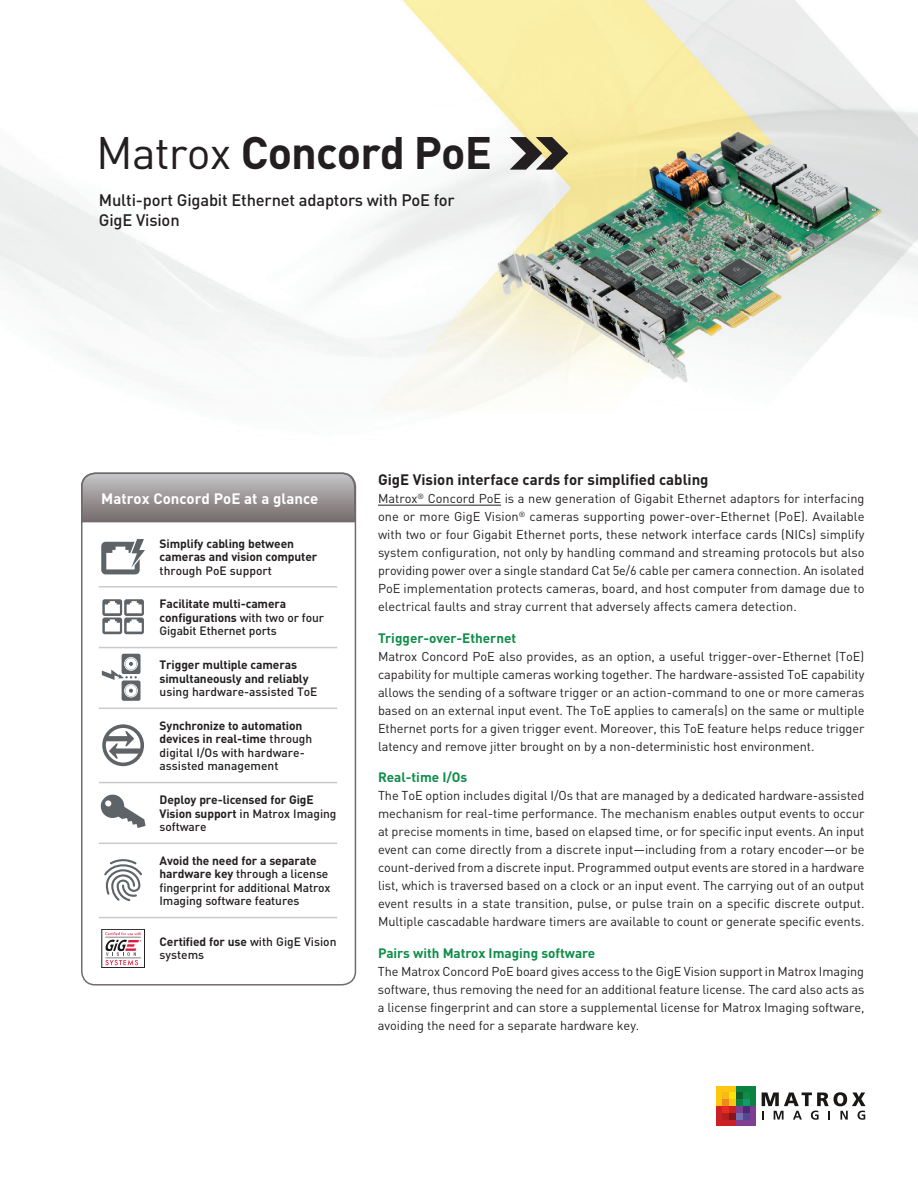
<style>
.page{position:relative;width:918px;height:1188px;background:#fff}
.page>*{position:absolute;margin:0;border:0;box-sizing:border-box;transform-origin:0 0}
.t1{font:700 45px "DIN";letter-spacing:-.02em;color:#231f20}
.t2{font:500 16.5px/19.5px "DIN";letter-spacing:-.01em;color:#231f20}
.t3{font:700 15px "DIN";color:#231f20}
.t4{font:700 15px "DIN";color:#fff}
.t5{font:700 13.5px "DIN";color:#0f8d49}
.t6{font:12.75px/18px "DIN";letter-spacing:-.005em;color:#231f20;text-align:justify}
.t7{font:500 12px/13.5px "DIN";color:#231f20}
.t8{font:700 12px/13.5px "DIN";letter-spacing:-.01em;color:#231f20}
.s1{font-weight:400}
.s2{font-weight:500}
.s3{font-weight:700}
</style>
<div class="page">
<img style="left:0;top:0;width:918px;height:522px">
<hr style="left:99px;top:708px;width:238px;height:1px;background:#c9cacc">
<hr style="left:99px;top:782px;width:238px;height:1px;background:#c9cacc">
<hr style="left:99px;top:843px;width:238px;height:1px;background:#c9cacc">
<hr style="left:99px;top:917px;width:238px;height:1px;background:#c9cacc">
<hr style="left:99px;top:647px;width:238px;height:1px;background:#c9cacc">
<hr style="left:99px;top:586px;width:238px;height:2px;background:#c9cacc">
<div style="left:717px;top:1087px;width:19px;height:19px;background:#fcc70d"></div>
<div style="left:717px;top:1106px;width:19px;height:19px;background:#ca2026"></div>
<div style="left:736px;top:1106px;width:19px;height:19px;background:#803e90"></div>
<div style="left:736px;top:1087px;width:19px;height:19px;background:#0a8242"></div>
<div style="left:729px;top:1093px;width:7px;height:6px;background:#fae309"></div>
<div style="left:743px;top:1113px;width:6px;height:7px;background:#524896"></div>
<div style="left:743px;top:1106px;width:6px;height:7px;background:#492b72"></div>
<div style="left:736px;top:1093px;width:7px;height:6px;background:#105e31"></div>
<div style="left:722px;top:1099px;width:7px;height:7px;background:#f18721"></div>
<div style="left:722px;top:1093px;width:7px;height:6px;background:#f8b916"></div>
<div style="left:722px;top:1113px;width:7px;height:7px;background:#b41f23"></div>
<div style="left:722px;top:1106px;width:7px;height:7px;background:#e62a24"></div>
<div style="left:729px;top:1113px;width:7px;height:7px;background:#841718"></div>
<div style="left:736px;top:1113px;width:7px;height:7px;background:#7472b1"></div>
<div style="left:743px;top:1099px;width:6px;height:7px;background:#15986b"></div>
<svg style="left:762px;top:1092px;width:104px;height:28px"></svg>
<svg style="left:101px;top:539px;width:44px;height:35px"></svg>
<svg style="left:104px;top:859px;width:38px;height:42px"></svg>
<svg style="left:102px;top:599px;width:42px;height:35px"></svg>
<svg style="left:102px;top:654px;width:39px;height:47px"></svg>
<svg style="left:102px;top:724px;width:42px;height:42px"></svg>
<svg style="left:101px;top:795px;width:44px;height:33px"></svg>
<div style="left:102px;top:929px;width:43px;height:39px;border:1px solid #231f20"></div>
<svg style="left:105px;top:932px;width:36px;height:33px"></svg>
<hr style="left:105px;top:958px;width:36px;height:1px;background:#808285">
<hr style="left:105px;top:937px;width:36px;height:1px;background:#808285">
<svg style="left:510px;top:137px;width:58px;height:33px"></svg>
<svg style="left:80px;top:472px;width:276px;height:51px;background:#9b9697"></svg>
<hr style="left:378px;top:505px;width:123px;height:1px;background:#231f20">
<div style="left:81px;top:473px;width:275px;height:513px;border:2px solid #726b6d;border-radius:14px"></div>
<h1 class="t1" style="left:96px;top:123px;width:397px"><span class="s1">Matrox</span> Concord PoE</h1>
<p class="t2" style="left:99px;top:190px;width:357px">Multi-port Gigabit Ethernet adaptors with PoE for<br>GigE Vision</p>
<p class="t4" style="left:101px;top:488px;width:219px">Matrox Concord PoE at a glance</p>
<p class="t8" style="left:160px;top:536px;width:159px">Simplify cabling between cameras and vision computer</p>
<p class="t7" style="left:160px;top:563px;width:114px">through PoE support</p>
<p class="t8" style="left:160px;top:597px;width:166px">Facilitate multi-camera configurations <span class="s2">with two or four<br>Gigabit Ethernet ports</span></p>
<p class="t8" style="left:160px;top:657px;width:151px">Trigger multiple cameras simultaneously and reliably</p>
<p class="t7" style="left:160px;top:685px;width:159px">using hardware-assisted ToE</p>
<p class="t7" style="left:160px;top:718px;width:154px"><span class="s3">Synchronize to automation devices in real-time</span> through digital I/Os with hardware&shy;assisted management</p>
<p class="t8" style="left:160px;top:792px;width:178px">Deploy pre-licensed for GigE<br>Vision support <span class="s2">in Matrox Imaging software</span></p>
<p class="t7" style="left:160px;top:853px;width:172px"><span class="s3">Avoid the need for a separate hardware key</span> through a license fingerprint for additional Matrox<br>Imaging software features</p>
<p class="t7" style="left:160px;top:934px;width:178px"><span class="s3">Certified for use</span> with GigE Vision systems</p>
<p class="t3" style="left:378px;top:470px;width:332px">GigE Vision interface cards for simplified cabling</p>
<p class="t6" style="left:378px;top:490px;width:488px">Matrox<sup>®</sup> Concord PoE is a new generation of Gigabit Ethernet adaptors for interfacing one or more GigE Vision<sup>®</sup> cameras supporting power-over-Ethernet (PoE). Available with two or four Gigabit Ethernet ports, these network interface cards (NICs) simplify system configuration, not only by handling command and streaming protocols but also providing power over a single standard Cat 5e/6 cable per camera connection. An isolated PoE implementation protects cameras, board, and host computer from damage due to electrical faults and stray current that adversely affects camera detection.</p>
<p class="t5" style="left:378px;top:629px;width:140px">Trigger-over-Ethernet</p>
<p class="t6" style="left:378px;top:647px;width:488px">Matrox Concord PoE also provides, as an option, a useful trigger-over-Ethernet (ToE) capability for multiple cameras working together. The hardware-assisted ToE capability allows the sending of a software trigger or an action-command to one or more cameras based on an external input event. The ToE applies to camera(s) on the same or multiple Ethernet ports for a given trigger event. Moreover, this ToE feature helps reduce trigger latency and remove jitter brought on by a non-deterministic host environment.</p>
<p class="t5" style="left:378px;top:769px;width:91px">Real-time I/Os</p>
<p class="t6" style="left:378px;top:787px;width:488px">The ToE option includes digital I/Os that are managed by a dedicated hardware-assisted mechanism for real-time performance. The mechanism enables output events to occur at precise moments in time, based on elapsed time, or for specific input events. An input event can come directly from a discrete input—including from a rotary encoder—or be count-derived from a discrete input. Programmed output events are stored in a hardware list, which is traversed based on a clock or an input event. The carrying out of an output event results in a state transition, pulse, or pulse train on a specific discrete output.<br>Multiple cascadable hardware timers are available to count or generate specific events.</p>
<p class="t5" style="left:378px;top:944px;width:219px">Pairs with Matrox Imaging software</p>
<p class="t6" style="left:378px;top:962px;width:488px">The Matrox Concord PoE board gives access to the GigE Vision support in Matrox Imaging software, thus removing the need for an additional feature license. The card also acts as a license fingerprint and can store a supplemental license for Matrox Imaging software, avoiding the need for a separate hardware key.</p>
</div>
